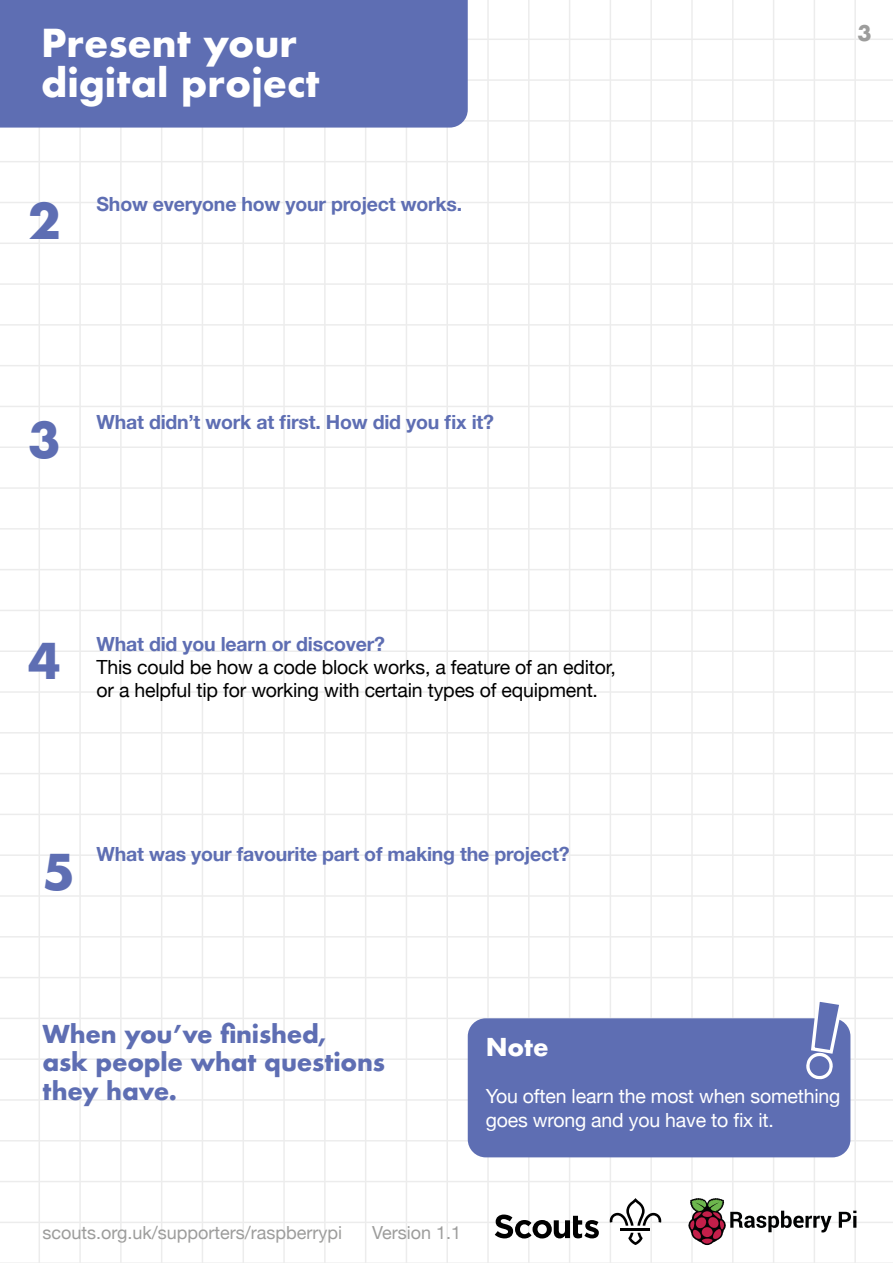
<style>
.page{position:relative;width:893px;height:1263px;background:#fff}
.page>*{position:absolute;margin:0;border:0;box-sizing:border-box;transform-origin:0 0}
.t1{font:700 48px "Futura";color:#5e6eb3}
.t2{font:700 37.5px/40.5px "Futura";color:#fff}
.t3{font:700 24px/28.8px "Futura";letter-spacing:-.01em;color:#5e6eb3}
.t4{font:700 24px "Futura";color:#fff}
.t5{font:700 21px "Futura";color:#9d9d9c}
.t6{font:700 19.5px "Helvetica Neue";letter-spacing:-.01em;color:#5e6eb3}
.t7{font:19.5px/23.4px "Helvetica Neue";letter-spacing:-.01em;color:#000}
.t8{font:19.5px/23.4px "Helvetica Neue";letter-spacing:-.01em;color:#fff}
.t9{font:18px "Helvetica Neue";color:#9d9d9c}
</style>
<div class="page">
<hr style="left:0;top:1221px;width:893px;height:2px;background:#dadada">
<hr style="left:0;top:1181px;width:893px;height:1px;background:#dadada">
<hr style="left:0;top:1140px;width:893px;height:1px;background:#dadada">
<hr style="left:0;top:1099px;width:893px;height:2px;background:#dadada">
<hr style="left:0;top:1058px;width:893px;height:2px;background:#dadada">
<hr style="left:0;top:1018px;width:893px;height:1px;background:#dadada">
<hr style="left:0;top:977px;width:893px;height:1px;background:#dadada">
<hr style="left:0;top:936px;width:893px;height:1px;background:#dadada">
<hr style="left:0;top:895px;width:893px;height:2px;background:#dadada">
<hr style="left:0;top:854px;width:893px;height:2px;background:#dadada">
<hr style="left:0;top:814px;width:893px;height:1px;background:#dadada">
<hr style="left:0;top:773px;width:893px;height:1px;background:#dadada">
<hr style="left:0;top:732px;width:893px;height:1px;background:#dadada">
<hr style="left:0;top:691px;width:893px;height:2px;background:#dadada">
<hr style="left:0;top:650px;width:893px;height:2px;background:#dadada">
<hr style="left:0;top:610px;width:893px;height:1px;background:#dadada">
<hr style="left:0;top:569px;width:893px;height:1px;background:#dadada">
<hr style="left:0;top:528px;width:893px;height:2px;background:#dadada">
<hr style="left:0;top:487px;width:893px;height:2px;background:#dadada">
<hr style="left:0;top:446px;width:893px;height:2px;background:#dadada">
<hr style="left:0;top:406px;width:893px;height:1px;background:#dadada">
<hr style="left:0;top:365px;width:893px;height:1px;background:#dadada">
<hr style="left:0;top:324px;width:893px;height:2px;background:#dadada">
<hr style="left:0;top:283px;width:893px;height:2px;background:#dadada">
<hr style="left:0;top:242px;width:893px;height:2px;background:#dadada">
<hr style="left:0;top:202px;width:893px;height:1px;background:#dadada">
<hr style="left:0;top:161px;width:893px;height:1px;background:#dadada">
<hr style="left:0;top:120px;width:893px;height:2px;background:#dadada">
<hr style="left:0;top:79px;width:893px;height:2px;background:#dadada">
<hr style="left:0;top:39px;width:893px;height:1px;background:#dadada">
<hr style="left:854px;top:0;width:2px;height:1263px;background:#dadada">
<hr style="left:814px;top:0;width:1px;height:1263px;background:#dadada">
<hr style="left:773px;top:0;width:1px;height:1263px;background:#dadada">
<hr style="left:732px;top:0;width:1px;height:1263px;background:#dadada">
<hr style="left:691px;top:0;width:2px;height:1263px;background:#dadada">
<hr style="left:650px;top:0;width:2px;height:1263px;background:#dadada">
<hr style="left:610px;top:0;width:1px;height:1263px;background:#dadada">
<hr style="left:569px;top:0;width:1px;height:1263px;background:#dadada">
<hr style="left:528px;top:0;width:2px;height:1263px;background:#dadada">
<hr style="left:487px;top:0;width:2px;height:1263px;background:#dadada">
<hr style="left:446px;top:0;width:2px;height:1263px;background:#dadada">
<hr style="left:406px;top:0;width:1px;height:1263px;background:#dadada">
<hr style="left:365px;top:0;width:1px;height:1263px;background:#dadada">
<hr style="left:324px;top:0;width:2px;height:1263px;background:#dadada">
<hr style="left:283px;top:0;width:2px;height:1263px;background:#dadada">
<hr style="left:242px;top:0;width:2px;height:1263px;background:#dadada">
<hr style="left:202px;top:0;width:1px;height:1263px;background:#dadada">
<hr style="left:161px;top:0;width:1px;height:1263px;background:#dadada">
<hr style="left:120px;top:0;width:2px;height:1263px;background:#dadada">
<hr style="left:79px;top:0;width:2px;height:1263px;background:#dadada">
<hr style="left:39px;top:0;width:1px;height:1263px;background:#dadada">
<svg style="left:688px;top:1198px;width:144px;height:47px"></svg>
<svg style="left:839px;top:1211px;width:17px;height:17px"></svg>
<svg style="left:495px;top:1214px;width:104px;height:24px"></svg>
<svg style="left:628px;top:1233px;width:15px;height:12px"></svg>
<svg style="left:609px;top:1198px;width:52px;height:28px"></svg>
<hr style="left:621px;top:1228px;width:29px;height:2px;background:#000">
<div style="left:0;top:0;width:468px;height:128px;background:#5e6eb3"></div>
<div style="left:468px;top:1018px;width:382px;height:139px;background:#5e6eb3;border-radius:18px"></div>
<svg style="left:804px;top:998px;width:39px;height:82px"></svg>
<h2 class="t2" style="left:41px;top:22px;width:280px">Present your digital project</h2>
<h1 class="t1" style="left:28px;top:187px;width:34px">2</h1>
<p class="t6" style="left:97px;top:188px;width:367px">Show everyone how your project works.</p>
<h1 class="t1" style="left:28px;top:405px;width:34px">3</h1>
<p class="t6" style="left:97px;top:407px;width:399px">What didn’t work at first. How did you fix it?</p>
<p class="t5" style="left:857px;top:18px;width:16px">3</p>
<h1 class="t1" style="left:28px;top:626px;width:34px">4</h1>
<p class="t6" style="left:97px;top:628px;width:290px">What did you learn or discover?</p>
<p class="t7" style="left:97px;top:656px;width:521px">This could be how a code block works, a feature of an editor, or a helpful tip for working with certain types of equipment.</p>
<h1 class="t1" style="left:42px;top:837px;width:34px">5</h1>
<p class="t6" style="left:97px;top:839px;width:475px">What was your favourite part of making the project?</p>
<p class="t3" style="left:43px;top:1019px;width:344px">When you’ve finished,<br>ask people what questions they have.</p>
<p class="t4" style="left:486px;top:1030px;width:64px">Note</p>
<p class="t8" style="left:486px;top:1085px;width:356px">You often learn the most when something goes wrong and you have to fix it.</p>
<p class="t9" style="left:43px;top:1219px;width:301px">scouts.org.uk/supporters/raspberrypi</p>
<p class="t9" style="left:372px;top:1219px;width:91px">Version 1.1</p>
</div>
